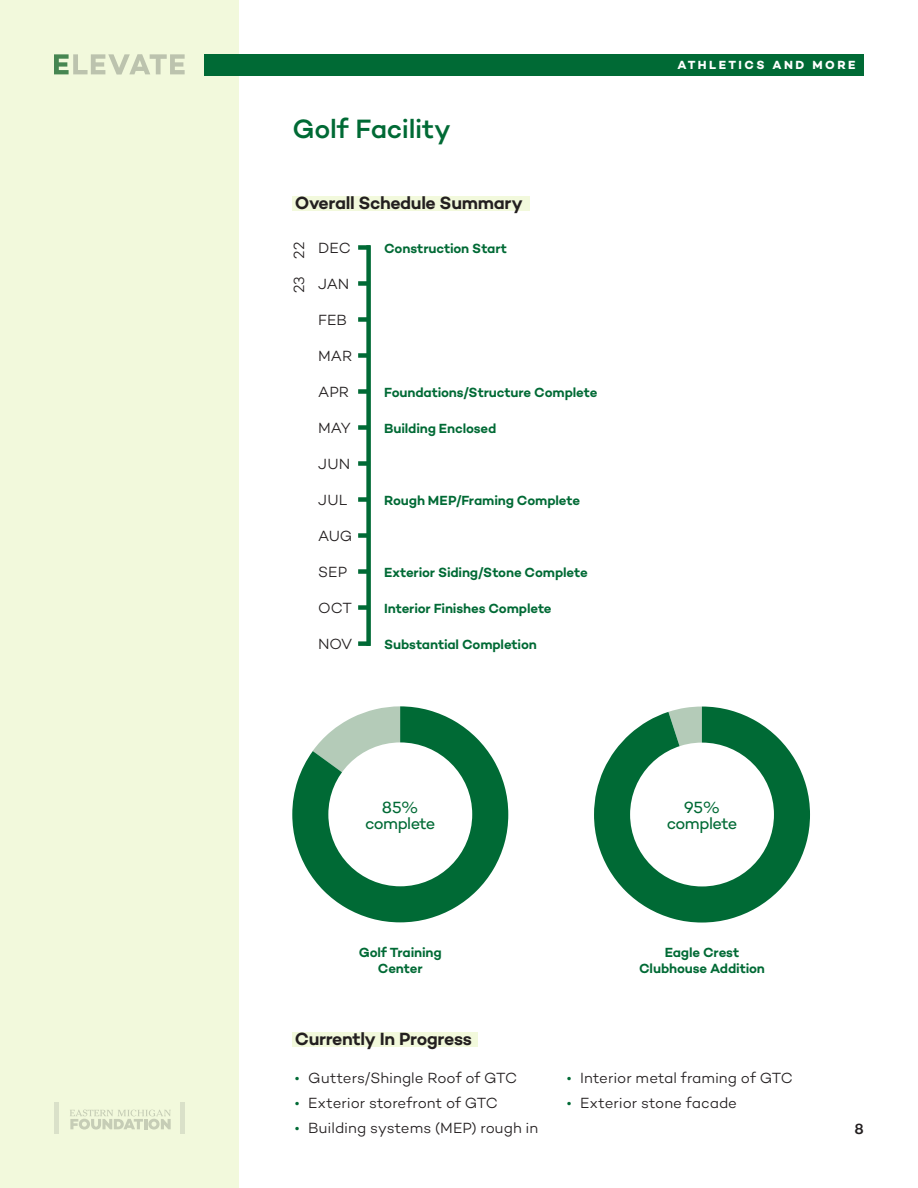
<style>
.page{position:relative;width:918px;height:1188px;background:#fff}
.page>*{position:absolute;margin:0;border:0;box-sizing:border-box;transform-origin:0 0}
.t1{font:500 27px "Campton";letter-spacing:-.01em;color:#006a35}
.t2{font:600 18px "Campton";letter-spacing:-.02em;color:#231f20}
.t3{font:16.5px/16.5px "Campton";letter-spacing:-.035em;color:#006a35;text-align:center}
.t4{font:300 15px "Campton";color:#231f20}
.t5{font:500 15px "Campton";color:#231f20}
.t6{font:600 13.5px/16.2px "Campton";letter-spacing:-.01em;color:#006a35;text-align:center}
.t7{font:700 12px "Campton";letter-spacing:.21em;color:#fff}
.s1{color:#006a35}
</style>
<div class="page">
<svg style="left:594px;top:707px;width:216px;height:216px;fill:#006a35"></svg>
<svg style="left:292px;top:706px;width:216px;height:216px;fill:#006a35"></svg>
<div style="left:0;top:0;width:239px;height:1188px;background:#f2f9dc"></div>
<div style="left:292px;top:196px;width:237px;height:15px;background:#f2f9dc"></div>
<svg style="left:54px;top:54px;width:131px;height:21px"></svg>
<div style="left:204px;top:54px;width:660px;height:21px;background:#006a35"></div>
<div style="left:366px;top:245px;width:5px;height:401px;background:#006a35"></div>
<div style="left:358px;top:245px;width:12px;height:5px;background:#006a35"></div>
<div style="left:358px;top:281px;width:12px;height:5px;background:#006a35"></div>
<div style="left:358px;top:317px;width:12px;height:5px;background:#006a35"></div>
<div style="left:358px;top:353px;width:12px;height:5px;background:#006a35"></div>
<div style="left:358px;top:389px;width:12px;height:5px;background:#006a35"></div>
<div style="left:358px;top:425px;width:12px;height:5px;background:#006a35"></div>
<div style="left:358px;top:461px;width:12px;height:5px;background:#006a35"></div>
<div style="left:358px;top:497px;width:12px;height:5px;background:#006a35"></div>
<div style="left:358px;top:533px;width:12px;height:5px;background:#006a35"></div>
<div style="left:358px;top:569px;width:12px;height:5px;background:#006a35"></div>
<div style="left:358px;top:605px;width:12px;height:5px;background:#006a35"></div>
<div style="left:358px;top:641px;width:12px;height:5px;background:#006a35"></div>
<div style="left:292px;top:1032px;width:185px;height:15px;background:#f2f9dc"></div>
<div style="left:328px;top:742px;width:144px;height:144px;background:#fff;border-radius:50%"></div>
<div style="left:630px;top:743px;width:144px;height:143px;background:#fff;border-radius:50%"></div>
<p class="t1" style="left:292px;top:112px;width:160px">Golf Facility</p>
<p class="t2" style="left:295px;top:192px;width:230px">Overall Schedule Summary</p>
<p class="t4" style="left:290px;top:259px;width:18px;rotate:-90deg">22</p>
<p class="t4" style="left:290px;top:293px;width:18px;rotate:-90deg">23</p>
<p class="t4" style="left:318px;top:238px;width:34px">DEC</p>
<p class="t4" style="left:318px;top:275px;width:33px">JAN</p>
<p class="t4" style="left:318px;top:311px;width:30px">FEB</p>
<p class="t4" style="left:318px;top:347px;width:36px">MAR</p>
<p class="t4" style="left:318px;top:383px;width:32px">APR</p>
<p class="t4" style="left:318px;top:419px;width:34px">MAY</p>
<p class="t4" style="left:318px;top:455px;width:34px">JUN</p>
<p class="t4" style="left:318px;top:491px;width:31px">JUL</p>
<p class="t4" style="left:318px;top:527px;width:36px">AUG</p>
<p class="t4" style="left:318px;top:563px;width:30px">SEP</p>
<p class="t4" style="left:318px;top:599px;width:35px">OCT</p>
<p class="t4" style="left:318px;top:635px;width:36px">NOV</p>
<p class="t6" style="left:384px;top:240px;width:124px">Construction Start</p>
<p class="t6" style="left:384px;top:384px;width:215px">Foundations/Structure Complete</p>
<p class="t6" style="left:384px;top:420px;width:114px">Building Enclosed</p>
<p class="t6" style="left:384px;top:492px;width:198px">Rough MEP/Framing Complete</p>
<p class="t6" style="left:384px;top:564px;width:205px">Exterior Siding/Stone Complete</p>
<p class="t6" style="left:384px;top:600px;width:169px">Interior Finishes Complete</p>
<p class="t6" style="left:384px;top:636px;width:154px">Substantial Completion</p>
<p class="t7" style="left:677px;top:58px;width:180px">ATHLETICS AND MORE</p>
<p class="t3" style="left:365px;top:799px;width:72px">85% complete</p>
<p class="t6" style="left:359px;top:944px;width:85px">Golf Training<br>Center</p>
<p class="t2" style="left:295px;top:1027px;width:179px">Currently In Progress</p>
<p class="t3" style="left:667px;top:799px;width:72px">95% complete</p>
<p class="t6" style="left:639px;top:944px;width:128px">Eagle Crest<br>Clubhouse Addition</p>
<p class="t4" style="left:295px;top:1069px;width:224px"><span class="s1">•</span> Gutters/Shingle Roof of GTC</p>
<p class="t4" style="left:295px;top:1094px;width:205px"><span class="s1">•</span> Exterior storefront of GTC</p>
<p class="t4" style="left:295px;top:1119px;width:245px"><span class="s1">•</span> Building systems (MEP) rough in</p>
<p class="t4" style="left:567px;top:1069px;width:228px"><span class="s1">•</span> Interior metal framing of GTC</p>
<p class="t4" style="left:567px;top:1094px;width:172px"><span class="s1">•</span> Exterior stone facade</p>
<p class="t5" style="left:855px;top:1119px;width:11px">8</p>
</div>
